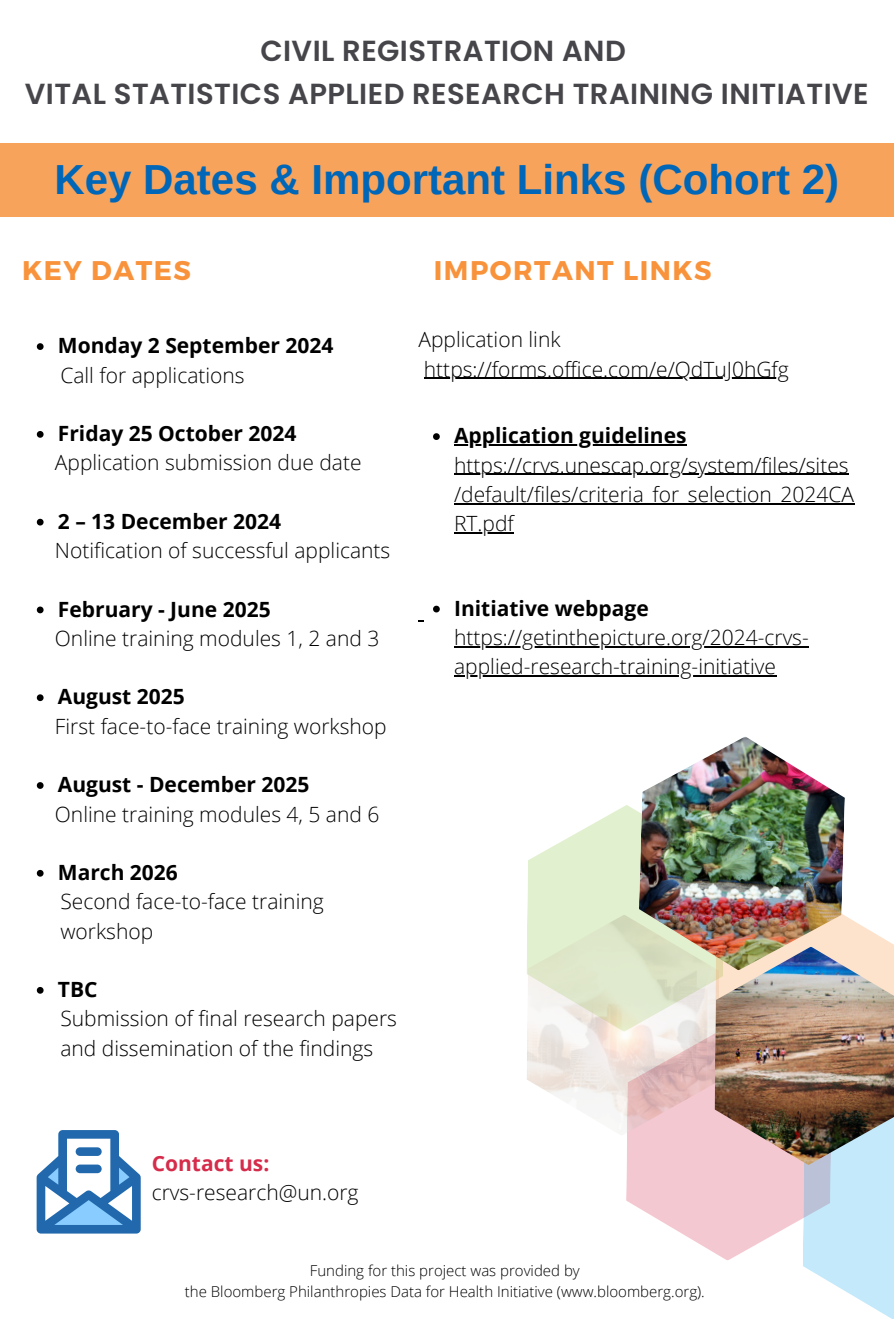
<style>
.page{position:relative;width:894px;height:1319px;background:#fff}
.page>*{position:absolute;margin:0;border:0;box-sizing:border-box;transform-origin:0 0}
.t1{font:700 42px "Arimo";color:#0066b8}
.t2{font:600 28.95px/42.8px "Poppins";letter-spacing:.015em;color:#45454a;text-align:center}
.t3{font:700 27px "Montserrat";letter-spacing:.055em;color:#f8933c}
.t4{font:300 21px/29.2px "Open Sans";color:#000}
.t5{font:700 21px "Open Sans";color:#000}
.t6{font:700 21px "Open Sans";color:#d62c4b}
.t7{font:300 15px "Open Sans";color:#000}
</style>
<div class="page">
<img style="left:642px;top:736px;width:202px;height:69px">
<img style="left:527px;top:805px;width:366px;height:513px">
<img style="left:714px;top:946px;width:179px;height:219px">
<div style="left:0;top:143px;width:893px;height:73px;background:#f7a35c"></div>
<svg style="left:37px;top:1130px;width:104px;height:103px"></svg>
<div style="left:76px;top:1147px;width:26px;height:9px;background:#2169ac;border-radius:4px"></div>
<div style="left:76px;top:1164px;width:26px;height:9px;background:#2169ac;border-radius:4px"></div>
<hr style="left:424px;top:377px;width:364px;height:2px;background:#000">
<svg style="left:37px;top:343px;width:7px;height:7px"></svg>
<svg style="left:37px;top:431px;width:7px;height:7px"></svg>
<svg style="left:37px;top:519px;width:7px;height:6px"></svg>
<svg style="left:37px;top:606px;width:7px;height:7px"></svg>
<svg style="left:37px;top:694px;width:7px;height:7px"></svg>
<svg style="left:37px;top:782px;width:7px;height:7px"></svg>
<svg style="left:37px;top:870px;width:7px;height:6px"></svg>
<svg style="left:37px;top:987px;width:7px;height:6px"></svg>
<svg style="left:433px;top:433px;width:6px;height:7px"></svg>
<hr style="left:454px;top:444px;width:232px;height:1px;background:#000">
<hr style="left:454px;top:474px;width:394px;height:1px;background:#000">
<hr style="left:454px;top:503px;width:399px;height:1px;background:#000">
<hr style="left:454px;top:532px;width:59px;height:1px;background:#000">
<svg style="left:433px;top:605px;width:6px;height:7px"></svg>
<hr style="left:454px;top:646px;width:354px;height:1px;background:#000">
<hr style="left:454px;top:675px;width:321px;height:1px;background:#000">
<p class="t2" style="left:25px;top:30px;width:845px">CIVIL REGISTRATION AND<br>VITAL STATISTICS APPLIED RESEARCH TRAINING INITIATIVE</p>
<p class="t1" style="left:54px;top:156px;width:785px">Key Dates &amp; Important Links (Cohort 2)</p>
<h3 class="t3" style="left:22px;top:253px;width:170px">KEY DATES</h3>
<p class="t3" style="left:433px;top:253px;width:279px">IMPORTANT LINKS</p>
<h3 class="t5" style="left:58px;top:331px;width:277px">Monday 2 September 2024</h3>
<p class="t4" style="left:60px;top:360px;width:186px">Call for applications</p>
<h3 class="t5" style="left:58px;top:419px;width:240px">Friday 25 October 2024</h3>
<p class="t4" style="left:55px;top:447px;width:308px">Application submission due date</p>
<h3 class="t5" style="left:58px;top:506px;width:225px">2 – 13 December 2024</h3>
<p class="t4" style="left:55px;top:535px;width:337px">Notification of successful applicants</p>
<h3 class="t5" style="left:58px;top:594px;width:214px">February - June 2025</h3>
<p class="t4" style="left:55px;top:623px;width:326px">Online training modules 1, 2 and 3</p>
<h3 class="t5" style="left:58px;top:682px;width:128px">August 2025</h3>
<p class="t4" style="left:55px;top:711px;width:333px">First face-to-face training workshop</p>
<h3 class="t5" style="left:58px;top:770px;width:253px">August - December 2025</h3>
<p class="t4" style="left:55px;top:798px;width:326px">Online training modules 4, 5 and 6</p>
<h3 class="t5" style="left:58px;top:857px;width:121px">March 2026</h3>
<p class="t4" style="left:60px;top:886px;width:265px">Second face-to-face training workshop</p>
<h3 class="t5" style="left:58px;top:974px;width:41px">TBC</h3>
<p class="t4" style="left:60px;top:1003px;width:338px">Submission of final research papers and dissemination of the findings</p>
<h2 class="t4" style="left:418px;top:324px;width:144px">Application link</h2>
<h2 class="t4" style="left:424px;top:354px;width:366px">https://forms.office.com/e/QdTuJ0hGfg</h2>
<h3 class="t5" style="left:454px;top:421px;width:234px">Application guidelines</h3>
<p class="t4" style="left:454px;top:450px;width:401px">https://crvs.unescap.org/system/files/sites /default/files/criteria_for_selection_2024CA</p>
<p class="t4" style="left:454px;top:508px;width:61px">RT.pdf</p>
<p class="t5" style="left:454px;top:593px;width:196px">Initiative webpage</p>
<p class="t4" style="left:454px;top:622px;width:356px">https://getinthepicture.org/2024-crvs-</p>
<h3 class="t4" style="left:454px;top:651px;width:323px">applied-research-training-initiative</h3>
<p class="t6" style="left:152px;top:1148px;width:119px">Contact us:</p>
<p class="t4" style="left:152px;top:1177px;width:208px">crvs-research@un.org</p>
<h3 class="t7" style="left:310px;top:1260px;width:271px">Funding for this project was provided by</h3>
<p class="t7" style="left:185px;top:1280px;width:521px">the Bloomberg Philanthropies Data for Health Initiative (www.bloomberg.org).</p>
</div>
